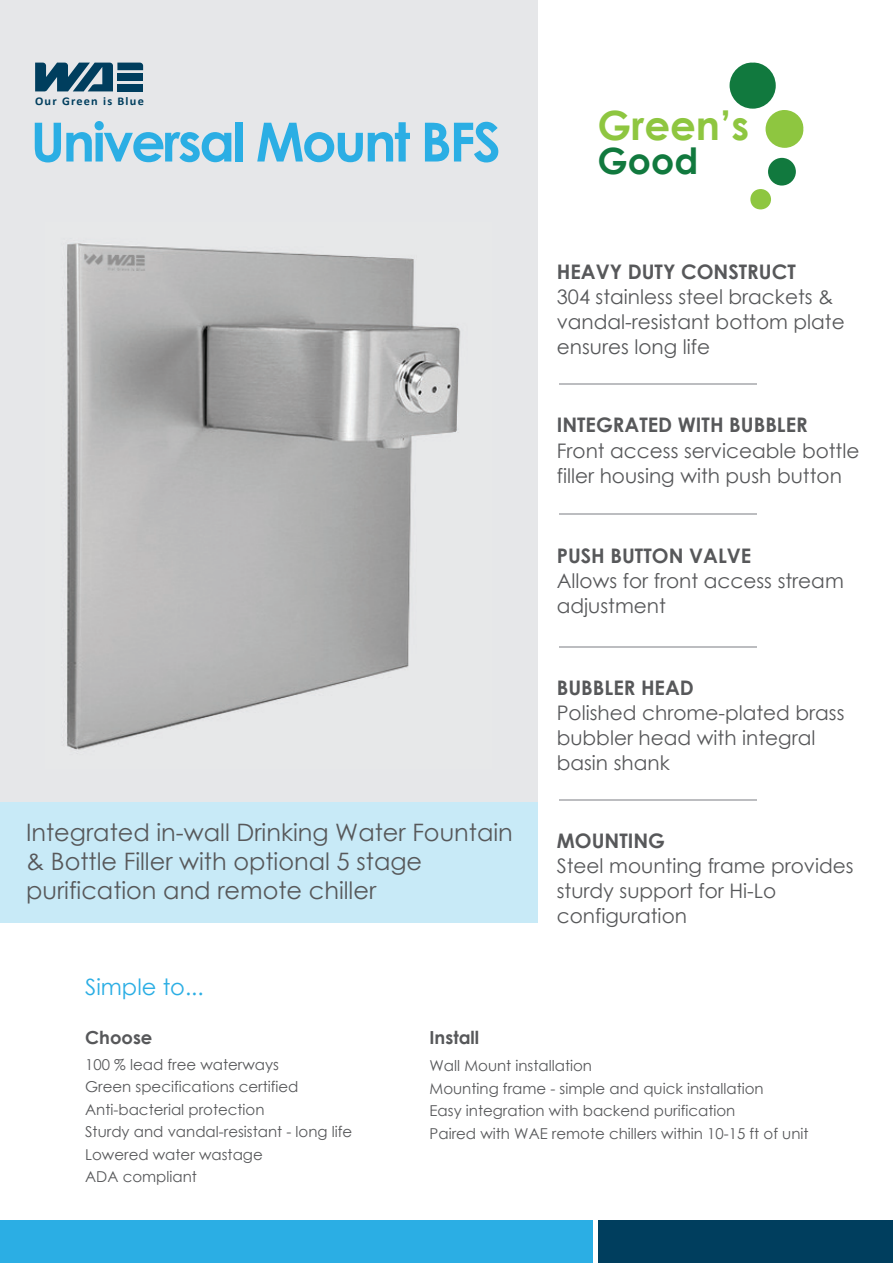
<style>
.page{position:relative;width:893px;height:1263px;background:#fff}
.page>*{position:absolute;margin:0;border:0;box-sizing:border-box;transform-origin:0 0}
.t1{font:700 54px "Century Gothic";letter-spacing:-.045em;color:#2baee4}
.t2{font:700 40.35px "Century Gothic";color:#8ec640}
.t3{font:700 36.15px "Century Gothic";color:#11793e}
.t4{font:24px/28.8px "Century Gothic";color:#57585a}
.t5{font:22.5px "Century Gothic";color:#2baee4}
.t6{font:20.1px/25px "Century Gothic";color:#57585a}
.t7{font:700 20.1px "Century Gothic";color:#57585a}
.t8{font:700 18px "Century Gothic";color:#57585a}
.t9{font:15px/22.5px "Century Gothic";color:#57585a}
.t10{font:700 11.85px "Calibri";letter-spacing:.1em;color:#003e5e;scale:1.04 1}
</style>
<div class="page">
<div style="left:0;top:0;width:538px;height:923px;background:#e6e7e9"></div>
<svg style="left:35px;top:63px;width:108px;height:28px"></svg>
<div style="left:117px;top:84px;width:26px;height:7px;background:#003e5e"></div>
<svg style="left:729px;top:62px;width:75px;height:86px"></svg>
<div style="left:768px;top:158px;width:28px;height:28px;background:#11793e;border-radius:50%"></div>
<div style="left:750px;top:189px;width:21px;height:20px;background:#8ec640;border-radius:50%"></div>
<div style="left:0;top:803px;width:538px;height:120px;background:#c8eaf7"></div>
<hr style="left:559px;top:383px;width:198px;height:2px;background:#bcbdc0">
<hr style="left:559px;top:514px;width:198px;height:1px;background:#bcbdc0">
<hr style="left:559px;top:647px;width:198px;height:1px;background:#bcbdc0">
<hr style="left:559px;top:799px;width:198px;height:2px;background:#bcbdc0">
<div style="left:0;top:1220px;width:592px;height:43px;background:#2baee4"></div>
<div style="left:598px;top:1220px;width:295px;height:43px;background:#003e5e"></div>
<img style="left:67px;top:243px;width:394px;height:507px">
<p class="t10" style="left:35px;top:92px;width:106px">Our Green is Blue</p>
<h1 class="t1" style="left:31px;top:101px;width:472px">Universal Mount BFS</h1>
<h2 class="t2" style="left:598px;top:95px;width:153px">Green’s</h2>
<h3 class="t3" style="left:598px;top:133px;width:102px">Good</h3>
<h3 class="t7" style="left:557px;top:256px;width:241px">HEAVY DUTY CONSTRUCT</h3>
<h3 class="t6" style="left:557px;top:284px;width:289px">304 stainless steel brackets &amp; vandal-resistant bottom plate ensures long life</h3>
<h3 class="t7" style="left:557px;top:410px;width:253px">INTEGRATED WITH BUBBLER</h3>
<h3 class="t6" style="left:557px;top:437px;width:304px">Front access serviceable bottle filler housing with push button</h3>
<h3 class="t7" style="left:557px;top:540px;width:196px">PUSH BUTTON VALVE</h3>
<h3 class="t6" style="left:557px;top:568px;width:289px">Allows for front access stream adjustment</h3>
<h3 class="t4" style="left:26px;top:818px;width:488px">Integrated in-wall Drinking Water Fountain &amp; Bottle Filler with optional 5 stage purification and remote chiller</h3>
<h3 class="t5" style="left:85px;top:971px;width:120px">Simple to...</h3>
<h3 class="t7" style="left:557px;top:672px;width:139px">BUBBLER HEAD</h3>
<h3 class="t6" style="left:557px;top:700px;width:289px">Polished chrome-plated brass bubbler head with integral basin shank</h3>
<h3 class="t7" style="left:557px;top:825px;width:110px">MOUNTING</h3>
<h3 class="t6" style="left:557px;top:853px;width:298px">Steel mounting frame provides sturdy support for Hi-Lo configuration</h3>
<p class="t8" style="left:85px;top:1024px;width:69px">Choose</p>
<p class="t9" style="left:85px;top:1053px;width:269px">100 % lead free waterways<br>Green specifications certified<br>Anti-bacterial protection<br>Sturdy and vandal-resistant - long life<br>Lowered water wastage<br>ADA compliant</p>
<p class="t8" style="left:430px;top:1024px;width:51px">Install</p>
<p class="t9" style="left:430px;top:1054px;width:380px">Wall Mount installation<br>Mounting frame - simple and quick installation<br>Easy integration with backend purification<br>Paired with WAE remote chillers within 10-15 ft of unit</p>
</div>
